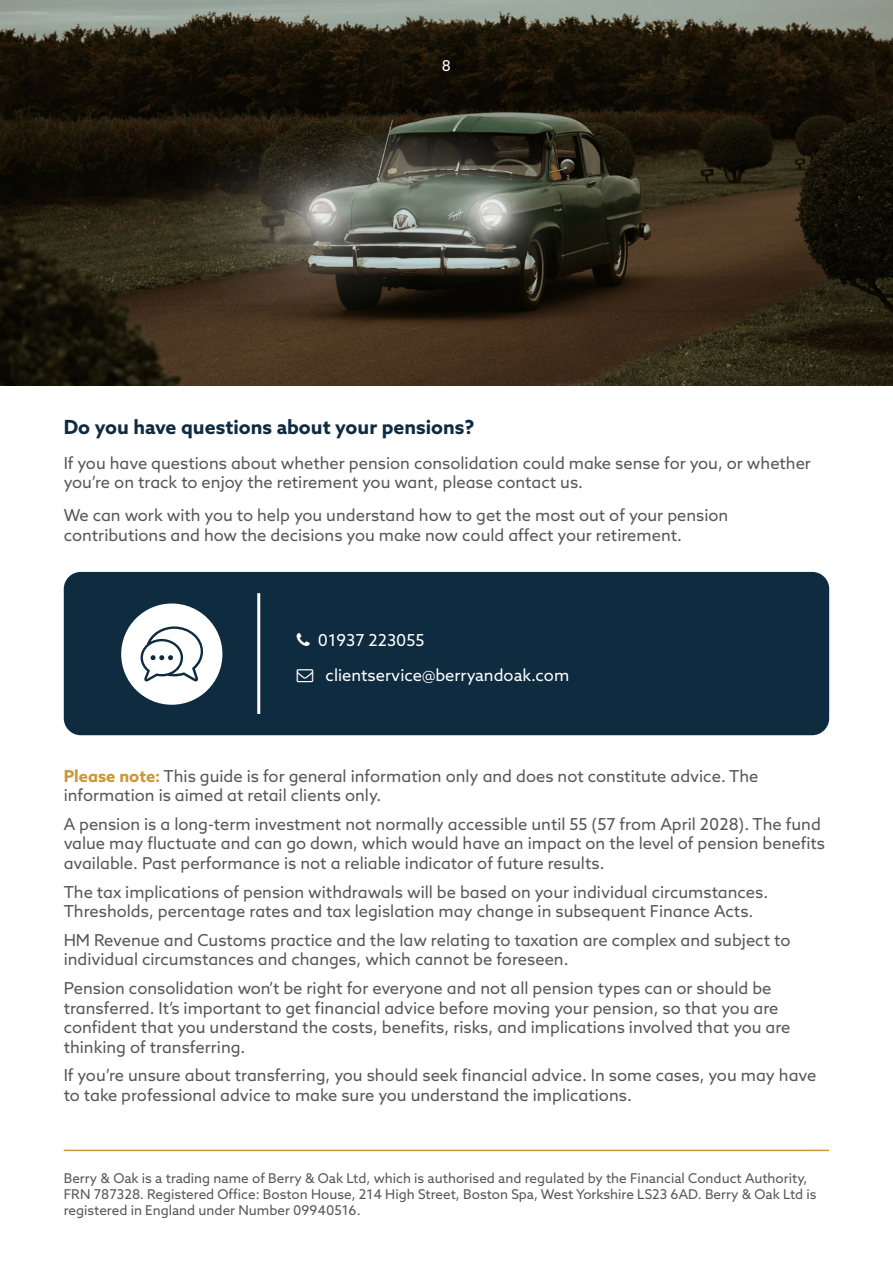
<style>
.page{position:relative;width:893px;height:1263px;background:#fff}
.page>*{position:absolute;margin:0;border:0;box-sizing:border-box;transform-origin:0 0}
.t1{font:700 19.5px "Azo Sans";color:#0e2b40}
.t2{font:16.5px/19.8px "Azo Sans";color:#575756}
.t3{font:16.5px "Azo Sans";color:#fff}
.t4{font:15px "Azo Sans";color:#fff}
.t5{font:13.5px/16.2px "Azo Sans";color:#575756}
.s1{font-weight:700;color:#cc9635}
</style>
<div class="page">
<img style="left:0;top:0;width:893px;height:386px">
<hr style="left:64px;top:1150px;width:765px;height:1px;background:#cc9635">
<div style="left:64px;top:572px;width:765px;height:163px;background:#0e2b40;border-radius:17px"></div>
<hr style="left:257px;top:593px;width:3px;height:121px;background:#fff">
<div style="left:121px;top:603px;width:101px;height:102px;background:#fff;border-radius:50%"></div>
<svg style="left:141px;top:626px;width:62px;height:55px"></svg>
<p class="t4" style="left:442px;top:56px;width:11px">8</p>
<p class="t1" style="left:64px;top:414px;width:412px">Do you have questions about your pensions?</p>
<p class="t2" style="left:64px;top:452px;width:749px">If you have questions about whether pension consolidation could make sense for you, or whether you’re on track to enjoy the retirement you want, please contact us.</p>
<p class="t2" style="left:64px;top:505px;width:666px">We can work with you to help you understand how to get the most out of your pension contributions and how the decisions you make now could affect your retirement.</p>
<p class="t3" style="left:318px;top:629px;width:108px">01937 223055</p>
<p class="t3" style="left:326px;top:665px;width:245px">clientservice@berryandoak.com</p>
<p class="t2" style="left:64px;top:765px;width:696px"><span class="s1">Please note:</span> This guide is for general information only and does not constitute advice. The information is aimed at retail clients only.</p>
<p class="t2" style="left:64px;top:814px;width:763px">A pension is a long-term investment not normally accessible until 55 (57 from April 2028). The fund value may fluctuate and can go down, which would have an impact on the level of pension benefits available. Past performance is not a reliable indicator of future results.</p>
<p class="t2" style="left:64px;top:881px;width:706px">The tax implications of pension withdrawals will be based on your individual circumstances.<br>Thresholds, percentage rates and tax legislation may change in subsequent Finance Acts.</p>
<p class="t2" style="left:64px;top:930px;width:728px">HM Revenue and Customs practice and the law relating to taxation are complex and subject to individual circumstances and changes, which cannot be foreseen.</p>
<p class="t2" style="left:64px;top:978px;width:728px">Pension consolidation won’t be right for everyone and not all pension types can or should be transferred. It’s important to get financial advice before moving your pension, so that you are confident that you understand the costs, benefits, risks, and implications involved that you are thinking of transferring.</p>
<p class="t2" style="left:64px;top:1065px;width:754px">If you’re unsure about transferring, you should seek financial advice. In some cases, you may have to take professional advice to make sure you understand the implications.</p>
<p class="t5" style="left:64px;top:1170px;width:754px">Berry &amp; Oak is a trading name of Berry &amp; Oak Ltd, which is authorised and regulated by the Financial Conduct Authority,<br>FRN 787328. Registered Office: Boston House, 214 High Street, Boston Spa, West Yorkshire LS23 6AD. Berry &amp; Oak Ltd is registered in England under Number 09940516.</p>
</div>
